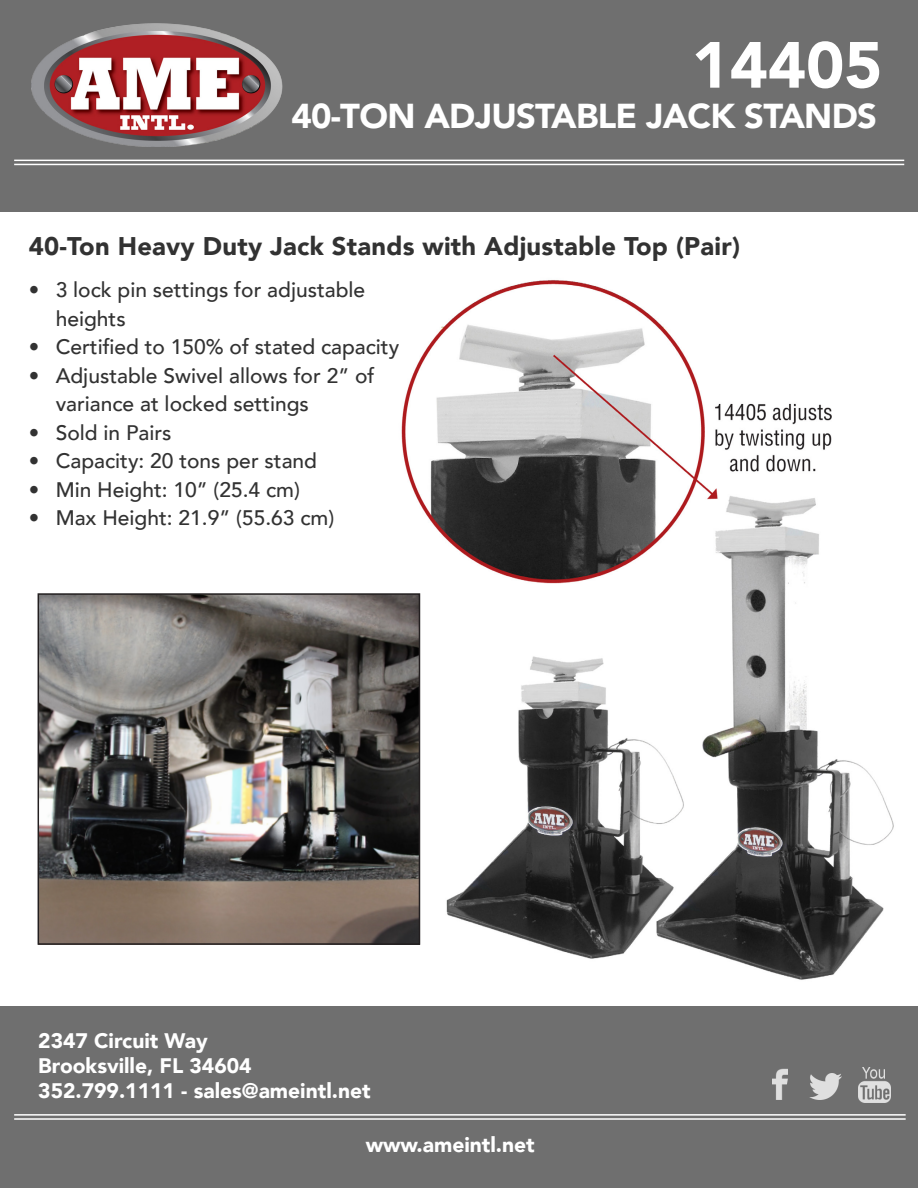
<style>
.page{position:relative;width:918px;height:1188px;background:#fff}
.page>*{position:absolute;margin:0;border:0;box-sizing:border-box;transform-origin:0 0}
.t1{font:900 64.5px "Avenir";color:#fff}
.t2{font:900 34.5px "Avenir";letter-spacing:-.02em;color:#fff}
.t3{font:900 25.5px "Avenir";letter-spacing:.01em;color:#323232}
.t4{font:500 21px/28.5px "Avenir";color:#323232}
.t5{font:900 21px "Avenir";color:#fff}
</style>
<div class="page">
<div style="left:0;top:0;width:918px;height:211px;background:#6f6f6f"></div>
<div style="left:0;top:1006px;width:918px;height:182px;background:#6f6f6f"></div>
<img style="left:401px;top:280px;width:493px;height:700px">
<img style="left:31px;top:23px;width:252px;height:124px">
<img style="left:773px;top:1068px;width:15px;height:32px">
<img style="left:809px;top:1074px;width:33px;height:26px">
<img style="left:859px;top:1068px;width:32px;height:34px">
<hr style="left:14px;top:1114px;width:892px;height:2px;background:#fff">
<hr style="left:14px;top:1118px;width:892px;height:2px;background:#fff">
<hr style="left:14px;top:164px;width:890px;height:1px;background:#fff">
<hr style="left:14px;top:160px;width:890px;height:1px;background:#fff">
<img style="left:41px;top:596px;width:376px;height:346px">
<div style="left:38px;top:593px;width:382px;height:352px;border:2px solid #231f20"></div>
<p class="t1" style="left:692px;top:10px;width:192px">14405</p>
<p class="t2" style="left:291px;top:86px;width:587px">40-TON ADJUSTABLE JACK STANDS</p>
<p class="t3" style="left:29px;top:224px;width:713px">40-Ton Heavy Duty Jack Stands with Adjustable Top (Pair)</p>
<p class="t4" style="left:56px;top:275px;width:311px;text-indent:-27px">• 3 lock pin settings for adjustable heights</p>
<p class="t4" style="left:29px;top:332px;width:372px">• Certified to 150% of stated capacity</p>
<p class="t4" style="left:56px;top:360px;width:320px;text-indent:-27px">• Adjustable Swivel allows for 2” of variance at locked settings</p>
<p class="t4" style="left:29px;top:417px;width:144px">• Sold in Pairs</p>
<p class="t4" style="left:29px;top:446px;width:290px">• Capacity: 20 tons per stand</p>
<p class="t4" style="left:29px;top:474px;width:273px">• Min Height: 10” (25.4 cm)</p>
<p class="t4" style="left:29px;top:503px;width:307px">• Max Height: 21.9” (55.63 cm)</p>
<p class="t5" style="left:38px;top:1023px;width:171px">2347 Circuit Way</p>
<p class="t5" style="left:38px;top:1048px;width:215px">Brooksville, FL 34604</p>
<p class="t5" style="left:38px;top:1073px;width:334px">352.799.1111 - sales@ameintl.net</p>
<p class="t5" style="left:366px;top:1127px;width:171px">www.ameintl.net</p>
</div>
